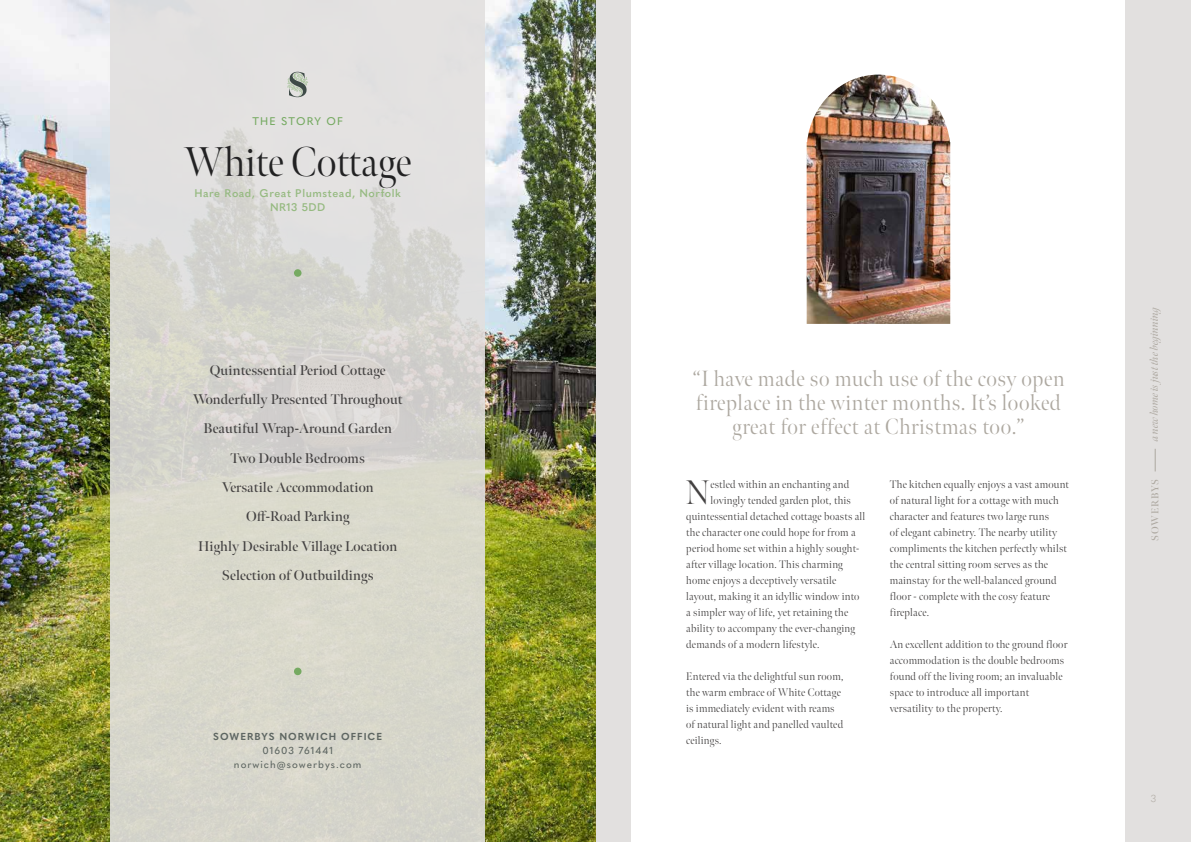
<style>
.page{position:relative;width:1191px;height:842px;background:#fff}
.page>*{position:absolute;margin:0;border:0;box-sizing:border-box;transform-origin:0 0}
.t1{font:300 41.5px "Meno Banner";color:#222223}
.t2{font:300 34px "Meno Banner";color:#434141}
.t3{font:300 22px/24px "Meno Banner";letter-spacing:.025em;color:#ada8a0;text-align:center}
.t4{font:600 14px/29.3px "Meno Banner";letter-spacing:.01em;color:#434141;text-align:center}
.t5{font:300 11px/16px "Meno Banner";letter-spacing:.02em;color:#434141}
.t6{font:600 11px/14px "Quasimoda";letter-spacing:.05em;color:#96ba81;text-align:center}
.t7{font:italic 11px "Meno Banner";letter-spacing:-.01em;color:#ada8a0}
.t8{font:500 11px "Quasimoda";letter-spacing:.1em;color:#76aa62}
.t9{font:500 10px/14px "Quasimoda";letter-spacing:.1em;color:#5e6662;text-align:center}
.t10{font:700 10px "Quasimoda";letter-spacing:.1em;color:#5e6662}
.t11{font:600 10px "Meno Banner";letter-spacing:.08em;color:#ada8a0}
.t12{font:300 10px "Quasimoda";color:#ada8a0}
</style>
<div class="page">
<div style="left:595px;top:0;width:596px;height:842px;background:#e2e0df"></div>
<svg style="left:1155px;top:449px;width:1px;height:22px"></svg>
<img style="left:0;top:0;width:595px;height:842px">
<div style="left:111px;top:0;width:374px;height:842px;background:linear-gradient(to bottom,#e0dfdf,#d4d4c5)"></div>
<div style="left:294px;top:269px;width:7px;height:8px;background:#76aa62;border-radius:50%"></div>
<div style="left:294px;top:668px;width:7px;height:7px;background:#76aa62;border-radius:50%"></div>
<svg style="left:287px;top:72px;width:21px;height:25px"></svg>
<div style="left:631px;top:0;width:494px;height:842px;background:#fff"></div>
<img style="left:806px;top:75px;width:144px;height:249px">
<p class="t8" style="left:252px;top:113px;width:92px">THE STORY OF</p>
<h1 class="t1" style="left:184px;top:137px;width:229px">White Cottage</h1>
<p class="t6" style="left:194px;top:186px;width:208px">Hare Road, Great Plumstead, Norfolk<br>NR13 5DD</p>
<p class="t4" style="left:193px;top:355px;width:211px">Quintessential Period Cottage<br>Wonderfully Presented Throughout<br>Beautiful Wrap-Around Garden<br>Two Double Bedrooms<br>Versatile Accommodation<br>Off-Road Parking<br>Highly Desirable Village Location<br>Selection of Outbuildings</p>
<p class="t10" style="left:213px;top:728px;width:170px">SOWERBYS NORWICH OFFICE</p>
<p class="t9" style="left:234px;top:742px;width:129px">01603 761441 norwich@sowerbys.com</p>
<h3 class="t3" style="left:692px;top:367px;width:373px">“I have made so much use of the cosy open fireplace in the winter months. It’s looked great for effect at Christmas too.”</h3>
<h2 class="t2" style="left:686px;top:472px;width:25px">N</h2>
<p class="t5" style="left:710px;top:477px;width:140px">estled within an enchanting and</p>
<p class="t5" style="left:710px;top:493px;width:142px">lovingly tended garden plot, this</p>
<p class="t5" style="left:686px;top:509px;width:181px">quintessential detached cottage boasts all</p>
<p class="t5" style="left:686px;top:525px;width:171px">the character one could hope for from a</p>
<p class="t5" style="left:686px;top:541px;width:174px">period home set within a highly sought-</p>
<p class="t5" style="left:686px;top:557px;width:158px">after village location. This charming</p>
<p class="t5" style="left:686px;top:573px;width:152px">home enjoys a deceptively versatile</p>
<p class="t5" style="left:686px;top:589px;width:175px">layout, making it an idyllic window into</p>
<p class="t5" style="left:686px;top:605px;width:163px">a simpler way of life, yet retaining the</p>
<p class="t5" style="left:686px;top:621px;width:170px">ability to accompany the ever-changing</p>
<p class="t5" style="left:686px;top:637px;width:135px">demands of a modern lifestyle.</p>
<p class="t5" style="left:686px;top:669px;width:159px">Entered via the delightful sun room, the warm embrace of White Cottage is immediately evident with reams of natural light and panelled vaulted ceilings.</p>
<p class="t5" style="left:889px;top:477px;width:181px">The kitchen equally enjoys a vast amount of natural light for a cottage with much character and features two large runs<br>of elegant cabinetry. The nearby utility compliments the kitchen perfectly whilst the central sitting room serves as the mainstay for the well-balanced ground floor - complete with the cosy feature fireplace.</p>
<p class="t5" style="left:889px;top:637px;width:179px">An excellent addition to the ground floor accommodation is the double bedrooms found off the living room; an invaluable space to introduce all important versatility to the property.</p>
<p class="t7" style="left:1147px;top:441px;width:138px;rotate:-90deg">a new home is just the beginning</p>
<p class="t11" style="left:1149px;top:541px;width:63px;rotate:-90deg">SOWERBYS</p>
<p class="t12" style="left:1150px;top:791px;width:7px">3</p>
</div>
